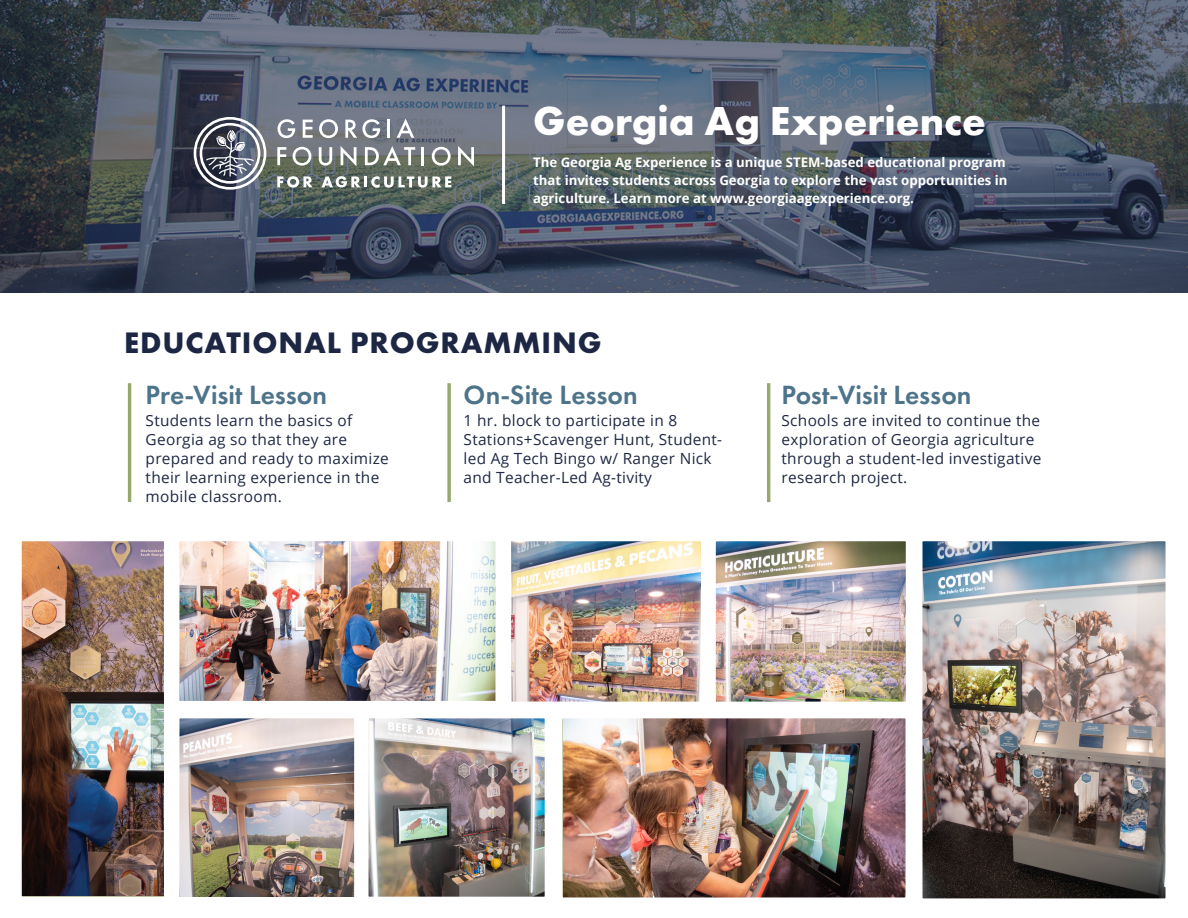
<style>
.page{position:relative;width:1188px;height:918px;background:#fff}
.page>*{position:absolute;margin:0;border:0;box-sizing:border-box;transform-origin:0 0}
.t1{font:700 42px "Futura PT";color:#fff}
.t2{font:700 30.75px "Futura PT";letter-spacing:.03em;color:#1d2743}
.t3{font:600 27.3px "Futura PT";color:#4e748b}
.t4{font:15.45px/18.8px "Open Sans";letter-spacing:.02em;color:#1e2844}
.t5{font:700 13.2px/18px "Open Sans";color:#fff}
</style>
<div class="page">
<img style="left:0;top:0;width:1188px;height:293px">
<hr style="left:128px;top:383px;width:3px;height:119px;background:#98a76b">
<svg style="left:447px;top:383px;width:4px;height:119px"></svg>
<hr style="left:767px;top:383px;width:3px;height:119px;background:#98a76b">
<hr style="left:502px;top:106px;width:3px;height:98px;background:#fff">
<svg style="left:278px;top:119px;width:17px;height:19px"></svg>
<svg style="left:303px;top:120px;width:10px;height:18px"></svg>
<svg style="left:319px;top:119px;width:19px;height:19px"></svg>
<svg style="left:345px;top:119px;width:35px;height:19px"></svg>
<svg style="left:388px;top:120px;width:2px;height:18px"></svg>
<svg style="left:397px;top:119px;width:17px;height:19px"></svg>
<svg style="left:277px;top:147px;width:9px;height:18px"></svg>
<svg style="left:293px;top:147px;width:18px;height:19px"></svg>
<svg style="left:319px;top:147px;width:13px;height:19px"></svg>
<svg style="left:341px;top:146px;width:15px;height:20px"></svg>
<svg style="left:365px;top:146px;width:50px;height:19px"></svg>
<svg style="left:422px;top:147px;width:2px;height:18px"></svg>
<svg style="left:432px;top:147px;width:19px;height:19px"></svg>
<svg style="left:458px;top:146px;width:16px;height:20px"></svg>
<svg style="left:277px;top:176px;width:36px;height:12px"></svg>
<svg style="left:322px;top:176px;width:129px;height:12px"></svg>
<svg style="left:194px;top:117px;width:72px;height:73px"></svg>
<img style="left:21px;top:541px;width:143px;height:356px">
<img style="left:179px;top:541px;width:727px;height:356px">
<img style="left:556px;top:712px;width:350px;height:186px">
<img style="left:922px;top:541px;width:244px;height:358px">
<p class="t1" style="left:533px;top:94px;width:454px">Georgia Ag Experience</p>
<p class="t5" style="left:533px;top:153px;width:476px">The Georgia Ag Experience is a unique STEM-based educational program that invites students across Georgia to explore the vast opportunities in agriculture. Learn more at www.georgiaagexperience.org.</p>
<p class="t2" style="left:124px;top:323px;width:479px">EDUCATIONAL PROGRAMMING</p>
<p class="t3" style="left:146px;top:378px;width:183px">Pre-Visit Lesson</p>
<p class="t4" style="left:146px;top:411px;width:245px">Students learn the basics of<br>Georgia ag so that they are prepared and ready to maximize their learning experience in the mobile classroom.</p>
<p class="t3" style="left:464px;top:378px;width:176px">On-Site Lesson</p>
<p class="t4" style="left:464px;top:411px;width:260px">1 hr. block to participate in 8<br>Stations+Scavenger Hunt, Student&shy;led Ag Tech Bingo w/ Ranger Nick and Teacher-Led Ag-tivity</p>
<p class="t3" style="left:782px;top:378px;width:191px">Post-Visit Lesson</p>
<p class="t4" style="left:782px;top:411px;width:261px">Schools are invited to continue the exploration of Georgia agriculture through a student-led investigative research project.</p>
</div>
